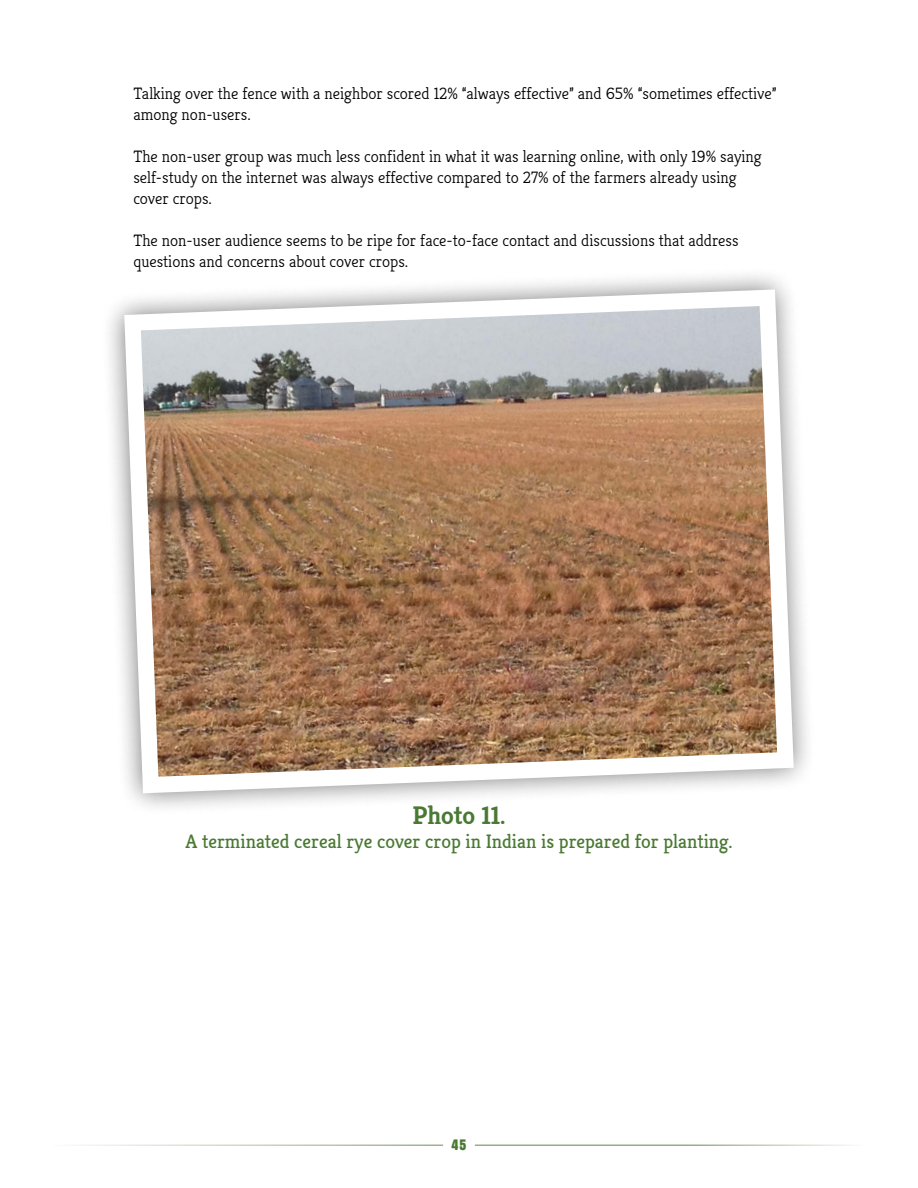
<style>
.page{position:relative;width:918px;height:1188px;background:#fff}
.page>*{position:absolute;margin:0;border:0;box-sizing:border-box;transform-origin:0 0}
.t1{font:700 25.5px "Kreon";letter-spacing:-.005em;color:#4a7933}
.t2{font:19.5px "Kreon";color:#4a7933}
.t3{font:300 16.5px/21px "Kreon";color:#000}
.t4{font:13.5px "Anton";color:#4a7933}
</style>
<div class="page">
<hr style="left:54px;top:1144px;width:389px;height:2px;background:#9aac84">
<hr style="left:475px;top:1144px;width:389px;height:2px;background:#9aac84">
<svg style="left:109px;top:275px;width:699px;height:533px"></svg>
<svg style="left:116px;top:281px;width:686px;height:521px;background:#b49984"></svg>
<p class="t3" style="left:133px;top:83px;width:645px">Talking over the fence with a neighbor scored 12% “always effective” and 65% “sometimes effective” among non-users.</p>
<p class="t3" style="left:133px;top:146px;width:630px">The non-user group was much less confident in what it was learning online, with only 19% saying self-study on the internet was always effective compared to 27% of the farmers already using cover crops.</p>
<p class="t3" style="left:133px;top:230px;width:607px">The non-user audience seems to be ripe for face-to-face contact and discussions that address questions and concerns about cover crops.</p>
<h1 class="t1" style="left:413px;top:799px;width:94px">Photo 11.</h1>
<p class="t2" style="left:185px;top:829px;width:549px">A terminated cereal rye cover crop in Indian is prepared for planting.</p>
<p class="t4" style="left:452px;top:1134px;width:16px">45</p>
</div>
